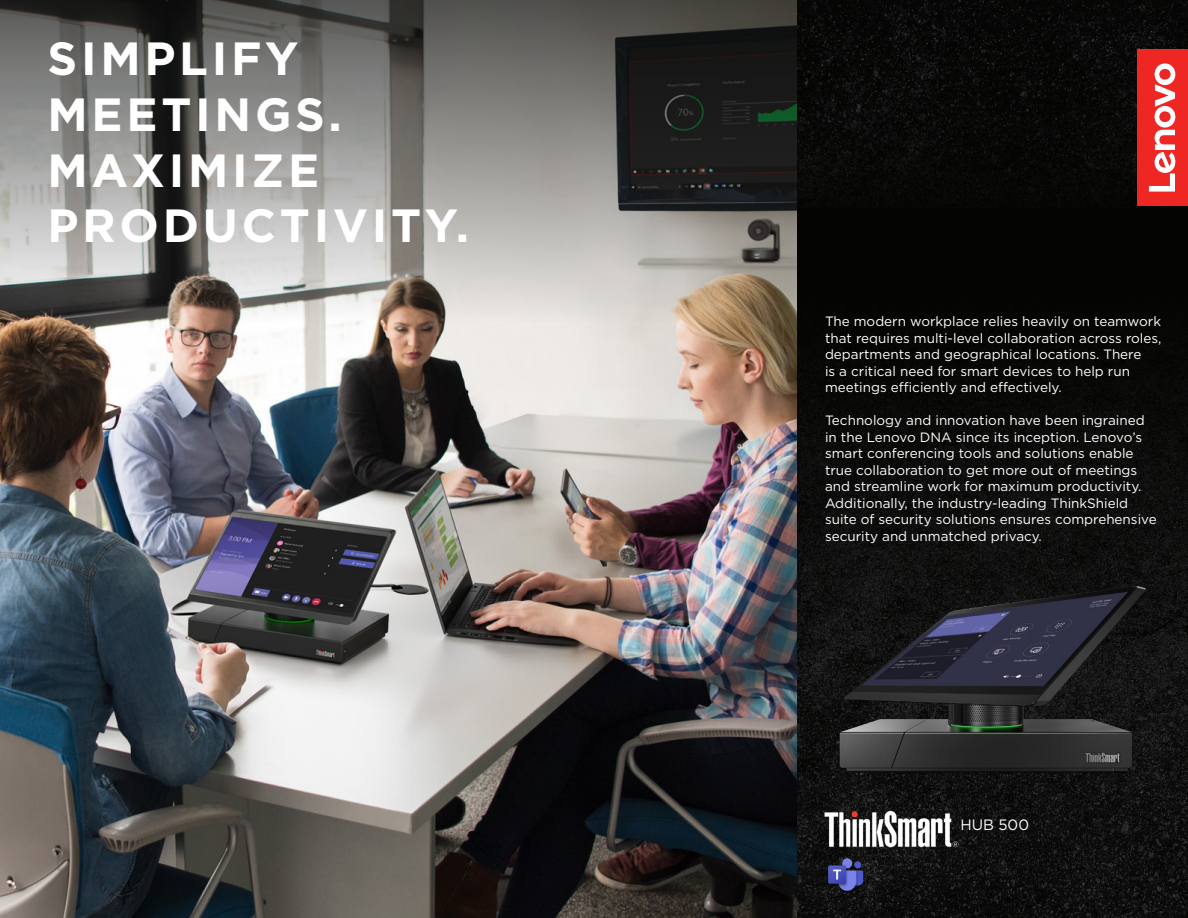
<style>
.page{position:relative;width:1188px;height:918px;background:#fff}
.page>*{position:absolute;margin:0;border:0;box-sizing:border-box;transform-origin:0 0}
.t1{font:700 46.5px/55.8px "Gotham";letter-spacing:.08em;color:#fff}
.t2{font:15px "Gotham";color:#fff}
.t3{font:13.5px/16.5px "Gotham";color:#fff}
</style>
<div class="page">
<img style="left:796px;top:0;width:392px;height:43px">
<div style="left:792px;top:184px;width:396px;height:734px;background:#040503"></div>
<div style="left:792px;top:43px;width:396px;height:215px;background:#040503"></div>
<div style="left:1137px;top:50px;width:51px;height:156px;background:#ee2624"></div>
<svg style="left:1149px;top:63px;width:26px;height:129px"></svg>
<img style="left:0;top:390px;width:796px;height:528px">
<img style="left:789px;top:571px;width:386px;height:226px">
<img style="left:813px;top:802px;width:145px;height:54px">
<svg style="left:0;top:0;width:796px;height:390px;background:#86837e"></svg>
<img style="left:822px;top:852px;width:53px;height:49px">
<p class="t1" style="left:48px;top:30px;width:423px">SIMPLIFY<br>MEETINGS.<br>MAXIMIZE<br>PRODUCTIVITY.</p>
<p class="t3" style="left:825px;top:313px;width:338px;text-align:justify">The modern workplace relies heavily on teamwork that requires multi-level collaboration across roles, departments and geographical locations. There</p>
<p class="t3" style="left:825px;top:362px;width:307px">is a critical need for smart devices to help run meetings efficiently and effectively.</p>
<p class="t3" style="left:825px;top:412px;width:321px">Technology and innovation have been ingrained</p>
<p class="t3" style="left:825px;top:428px;width:319px">in the Lenovo DNA since its inception. Lenovo’s smart conferencing tools and solutions enable</p>
<p class="t3" style="left:825px;top:461px;width:314px">true collaboration to get more out of meetings</p>
<p class="t3" style="left:825px;top:478px;width:318px">and streamline work for maximum productivity.</p>
<p class="t3" style="left:825px;top:494px;width:305px">Additionally, the industry-leading ThinkShield</p>
<p class="t3" style="left:825px;top:511px;width:333px">suite of security solutions ensures comprehensive</p>
<p class="t3" style="left:825px;top:527px;width:218px">security and unmatched privacy.</p>
<p class="t2" style="left:960px;top:815px;width:70px">HUB 500</p>
</div>
